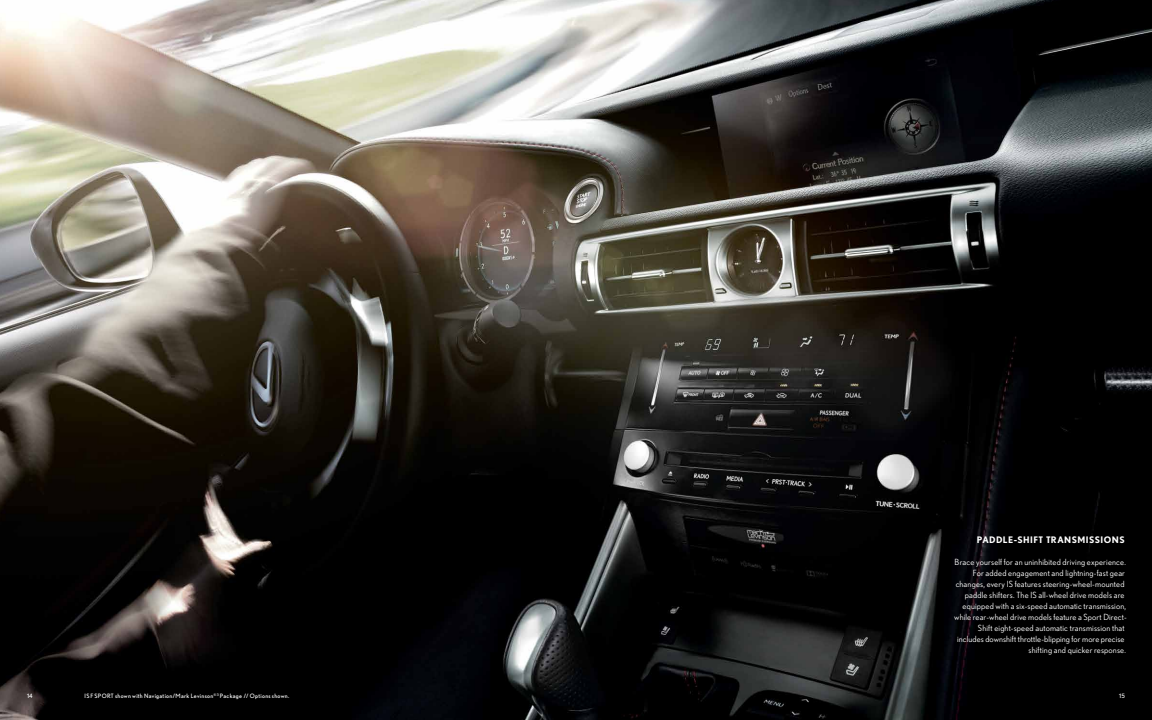
<style>
.page{position:relative;width:1152px;height:720px;background:#fff}
.page>*{position:absolute;margin:0;border:0;box-sizing:border-box;transform-origin:0 0}
.t1{font:700 9px "Nobel";letter-spacing:.05em;color:#fff}
.Body_copy{font:8.5px/11px "Nobel";letter-spacing:.02em;color:#fff;text-align:right}
.Captions{font:6px "Nobel";letter-spacing:.055em;color:#fff}
</style>
<div class="page">
<img style="left:0;top:0;width:1152px;height:720px">
<p class="t1" style="left:977px;top:535px;width:149px">PADDLE-SHIFT TRANSMISSIONS</p>
<p class="Body_copy" style="left:954px;top:557px;width:174px">Brace yourself for an uninhibited driving experience.<br>For added engagement and lightning-fast gear changes, every IS features steering-wheel-mounted paddle shifters. The IS all-wheel drive models are equipped with a six-speed automatic transmission, while rear-wheel drive models feature a Sport Direct-Shift eight-speed automatic transmission that includes downshift throttle-blipping for more precise shifting and quicker response.</p>
<p class="Captions" style="left:27px;top:692px;width:7px">14</p>
<p class="Captions" style="left:84px;top:692px;width:206px">IS F SPORT shown with Navigation/Mark Levinson<sup>®3</sup> Package // Options shown.</p>
<p class="Captions" style="left:1119px;top:692px;width:7px">15</p>
</div>
